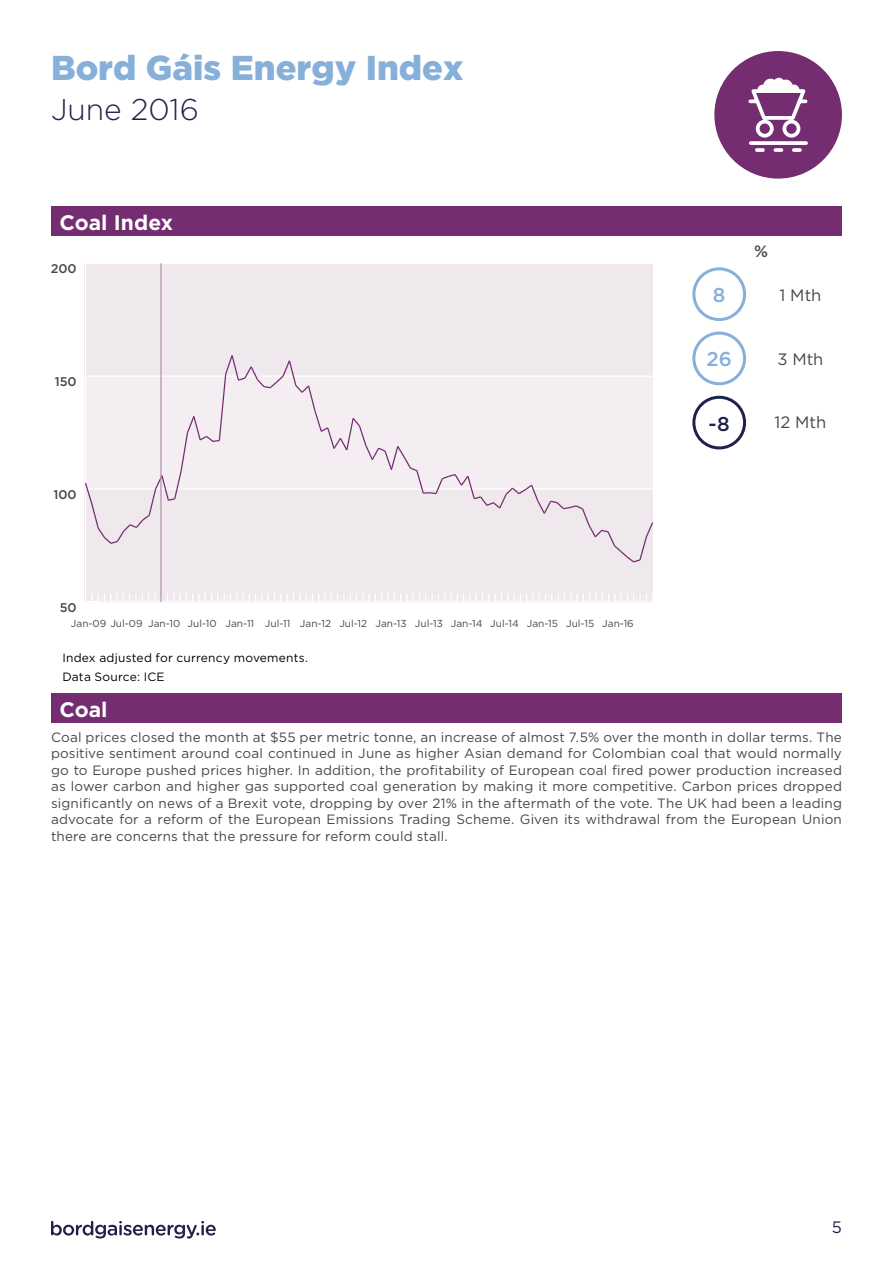
<style>
.page{position:relative;width:893px;height:1263px;background:#fff}
.page>*{position:absolute;margin:0;border:0;box-sizing:border-box;transform-origin:0 0}
.t1{font:900 34.5px "Gotham";color:#86afda}
.t2{font:300 30px "Gotham";color:#1f214a}
.t3{font:700 21px "Gotham";color:#fff}
.t4{font:500 19.95px "Gotham";color:#86afda}
.t5{font:500 19.95px "Gotham";color:#1f214a}
.t6{font:16.5px "Gotham";color:#484848}
.t7{font:16.5px "Gotham";color:#1f214a}
.t8{font:500 16.5px "Gotham";color:#484848}
.t9{font:13.5px/16.5px "Gotham";letter-spacing:.01em;color:#484848;text-align:justify}
.t10{font:500 12.6px "Gotham";color:#484848}
.t11{font:12px/19.2px "Gotham";letter-spacing:.015em;color:#000}
.t12{font:10.05px "Gotham";color:#484848}
</style>
<div class="page">
<svg style="left:51px;top:1221px;width:165px;height:17px"></svg>
<div style="left:84px;top:263px;width:569px;height:339px;background:#efe8ed"></div>
<hr style="left:160px;top:263px;width:2px;height:339px;background:#b492b0">
<div style="left:51px;top:693px;width:791px;height:30px;background:#742d70"></div>
<div style="left:51px;top:206px;width:791px;height:30px;background:#742d70"></div>
<div style="left:692px;top:396px;width:54px;height:53px;border:3px solid #1f214a;border-radius:50%"></div>
<div style="left:714px;top:51px;width:128px;height:128px;background:#742d70;border-radius:50%"></div>
<svg style="left:748px;top:78px;width:60px;height:74px"></svg>
<div style="left:692px;top:267px;width:54px;height:54px;border:3px solid #86afda;border-radius:50%"></div>
<div style="left:692px;top:332px;width:54px;height:53px;border:3px solid #86afda;border-radius:50%"></div>
<h1 class="t1" style="left:51px;top:47px;width:414px">Bord Gáis Energy Index</h1>
<h2 class="t2" style="left:51px;top:90px;width:149px">June 2016</h2>
<h3 class="t3" style="left:60px;top:210px;width:115px">Coal Index</h3>
<p class="t10" style="left:51px;top:261px;width:27px">200</p>
<p class="t10" style="left:55px;top:373px;width:23px">150</p>
<p class="t10" style="left:53px;top:486px;width:25px">100</p>
<p class="t10" style="left:60px;top:599px;width:18px">50</p>
<p class="t12" style="left:71px;top:617px;width:564px">Jan-09 Jul-09 Jan-10 Jul-10 Jan-11 Jul-11 Jan-12 Jul-12 Jan-13 Jul-13 Jan-14 Jul-14 Jan-15 Jul-15 Jan-16</p>
<p class="t11" style="left:62px;top:647px;width:247px">Index adjusted for currency movements.<br>Data Source: ICE</p>
<h3 class="t3" style="left:60px;top:697px;width:50px">Coal</h3>
<p class="t8" style="left:754px;top:240px;width:16px">%</p>
<h3 class="t4" style="left:713px;top:282px;width:14px">8</h3>
<p class="t6" style="left:779px;top:286px;width:43px">1 Mth</p>
<h3 class="t4" style="left:706px;top:346px;width:27px">26</h3>
<p class="t6" style="left:777px;top:350px;width:48px">3 Mth</p>
<h3 class="t5" style="left:709px;top:410px;width:23px">-8</h3>
<p class="t6" style="left:774px;top:413px;width:53px">12 Mth</p>
<p class="t9" style="left:51px;top:728px;width:792px">Coal prices closed the month at $55 per metric tonne, an increase of almost 7.5% over the month in dollar terms. The positive sentiment around coal continued in June as higher Asian demand for Colombian coal that would normally go to Europe pushed prices higher. In addition, the profitability of European coal fired power production increased as lower carbon and higher gas supported coal generation by making it more competitive. Carbon prices dropped significantly on news of a Brexit vote, dropping by over 21% in the aftermath of the vote. The UK had been a leading advocate for a reform of the European Emissions Trading Scheme. Given its withdrawal from the European Union there are concerns that the pressure for reform could stall.</p>
<p class="t7" style="left:832px;top:1218px;width:12px">5</p>
</div>
